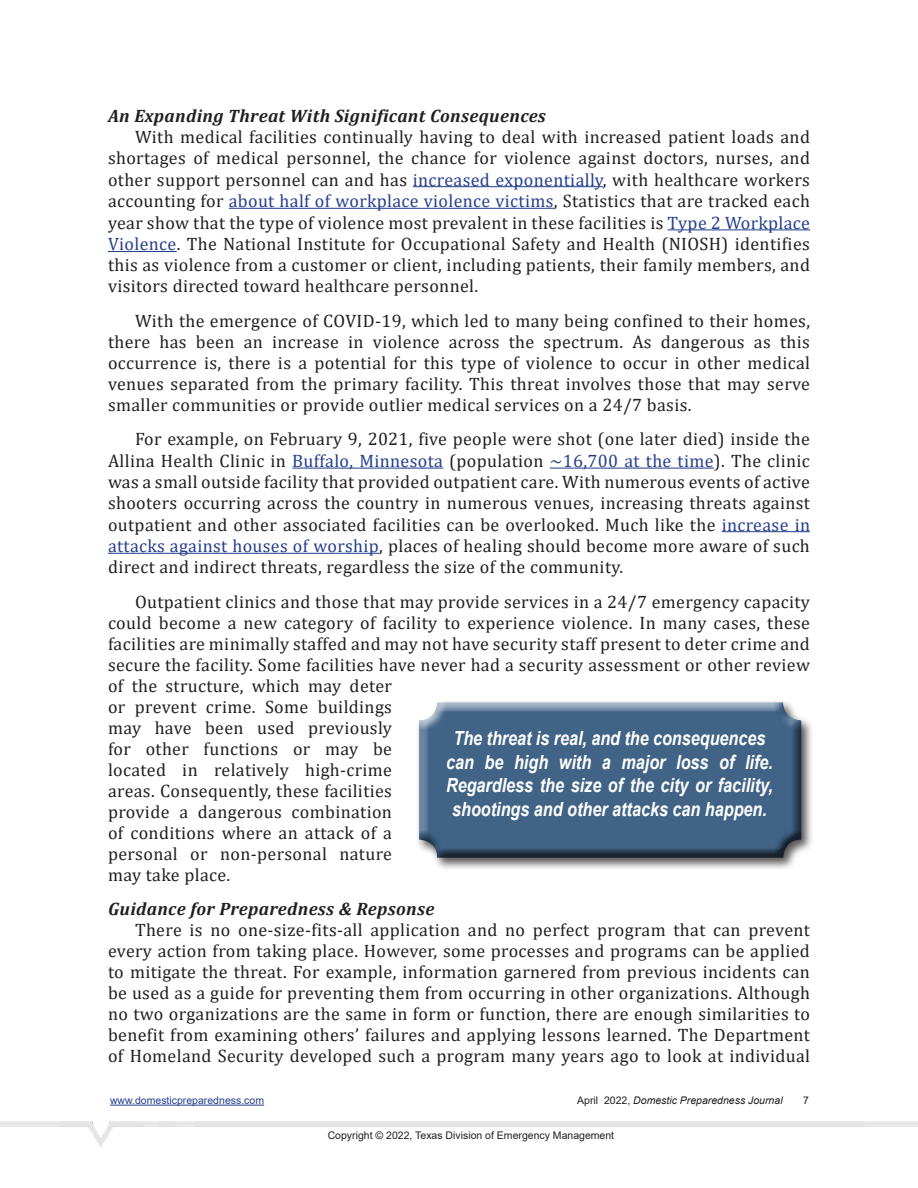
<style>
.page{position:relative;width:918px;height:1188px;background:#fff}
.page>*{position:absolute;margin:0;border:0;box-sizing:border-box;transform-origin:0 0}
.t1{font:italic 700 19.5px/23.4px "Arial";color:#fff;text-align:center;scale:.83 1}
.t2{font:18px/21px "Cambria";letter-spacing:.02em;color:#231f20;text-align:justify}
.t3{font:italic 700 18px "Cambria";letter-spacing:.02em;color:#231f20}
.t4{font:10.5px "Arial";color:#231f20}
.t5{font:italic 10.5px "Arial";color:#231f20}
.t6{font:10.5px "Arial";color:#253f8e}
.s1{color:#253f8e}
.s2{font-style:normal}
</style>
<div class="page">
<img style="left:0;top:1121px;width:918px;height:26px">
<hr style="left:110px;top:1105px;width:154px;height:1px;background:#253f8e">
<hr style="left:413px;top:186px;width:190px;height:1px;background:#253f8e">
<hr style="left:229px;top:208px;width:325px;height:1px;background:#253f8e">
<hr style="left:668px;top:229px;width:142px;height:1px;background:#253f8e">
<hr style="left:108px;top:251px;width:69px;height:1px;background:#253f8e">
<hr style="left:292px;top:468px;width:151px;height:1px;background:#253f8e">
<hr style="left:550px;top:468px;width:164px;height:1px;background:#253f8e">
<hr style="left:722px;top:531px;width:88px;height:1px;background:#253f8e">
<hr style="left:108px;top:553px;width:271px;height:1px;background:#253f8e">
<div style="left:416px;top:699px;width:399px;height:172px;background:#231f20;opacity:.75"></div>
<div style="left:418px;top:700px;width:384px;height:159px;background:#231f20;opacity:.75"></div>
<p class="t3" style="left:108px;top:103px;width:439px">An Expanding Threat With Significant Consequences</p>
<p class="t2" style="left:108px;top:126px;width:704px;text-indent:27px">With medical facilities continually having to deal with increased patient loads and shortages of medical personnel, the chance for violence against doctors, nurses, and other support personnel can and has <span class="s1">increased exponentially</span>, with healthcare workers accounting for <span class="s1">about half of workplace violence victims</span>, Statistics that are tracked each year show that the type of violence most prevalent in these facilities is <span class="s1">Type 2 Workplace Violence</span>. The National Institute for Occupational Safety and Health (NIOSH) identifies this as violence from a customer or client, including patients, their family members, and visitors directed toward healthcare personnel.</p>
<p class="t2" style="left:108px;top:310px;width:704px;text-indent:27px">With the emergence of COVID-19, which led to many being confined to their homes, there has been an increase in violence across the spectrum. As dangerous as this occurrence is, there is a potential for this type of violence to occur in other medical venues separated from the primary facility. This threat involves those that may serve smaller communities or provide outlier medical services on a 24/7 basis.</p>
<p class="t2" style="left:108px;top:429px;width:704px;text-indent:27px">For example, on February 9, 2021, five people were shot (one later died) inside the Allina Health Clinic in <span class="s1">Buffalo, Minnesota</span> (population <span class="s1">~16,700 at the time</span>). The clinic was a small outside facility that provided outpatient care. With numerous events of active shooters occurring across the country in numerous venues, increasing threats against outpatient and other associated facilities can be overlooked. Much like the <span class="s1">increase in attacks against houses of worship</span>, places of healing should become more aware of such direct and indirect threats, regardless the size of the community.</p>
<p class="t2" style="left:108px;top:591px;width:704px;text-align:left;text-indent:27px">Outpatient clinics and those that may provide services in a 24/7 emergency capacity could become a new category of facility to experience violence. In many cases, these facilities are minimally staffed and may not have security staff present to deter crime and secure the facility. Some facilities have never had a security assessment or other review of the structure, which may deter<br>or prevent crime. Some buildings<br>may have been used previously<br>for other functions or may be<br>located in relatively high-crime<br>areas. Consequently, these facilities<br>provide a dangerous combination<br>of conditions where an attack of a<br>personal or non-personal nature<br>may take place.</p>
<p class="t3" style="left:108px;top:897px;width:328px">Guidance for Preparedness &amp; Repsonse</p>
<p class="t2" style="left:108px;top:920px;width:704px;text-indent:27px">There is no one-size-fits-all application and no perfect program that can prevent every action from taking place. However, some processes and programs can be applied to mitigate the threat. For example, information garnered from previous incidents can be used as a guide for preventing them from occurring in other organizations. Although no two organizations are the same in form or function, there are enough similarities to benefit from examining others’ failures and applying lessons learned. The Department of Homeland Security developed such a program many years ago to look at individual</p>
<p class="t1" style="left:446px;top:728px;width:396px">The threat is real, and the consequences can be high with a major loss of life.<br>Regardless the size of the city or facility, shootings and other attacks can happen.</p>
<p class="t6" style="left:110px;top:1093px;width:156px">www.domesticpreparedness.com</p>
<p class="t5" style="left:577px;top:1094px;width:207px"><span class="s2">April 2022,</span> Domestic Preparedness Journal</p>
<p class="t4" style="left:803px;top:1093px;width:7px">7</p>
<p class="t4" style="left:328px;top:1128px;width:288px">Copyright © 2022, Texas Division of Emergency Management</p>
</div>
